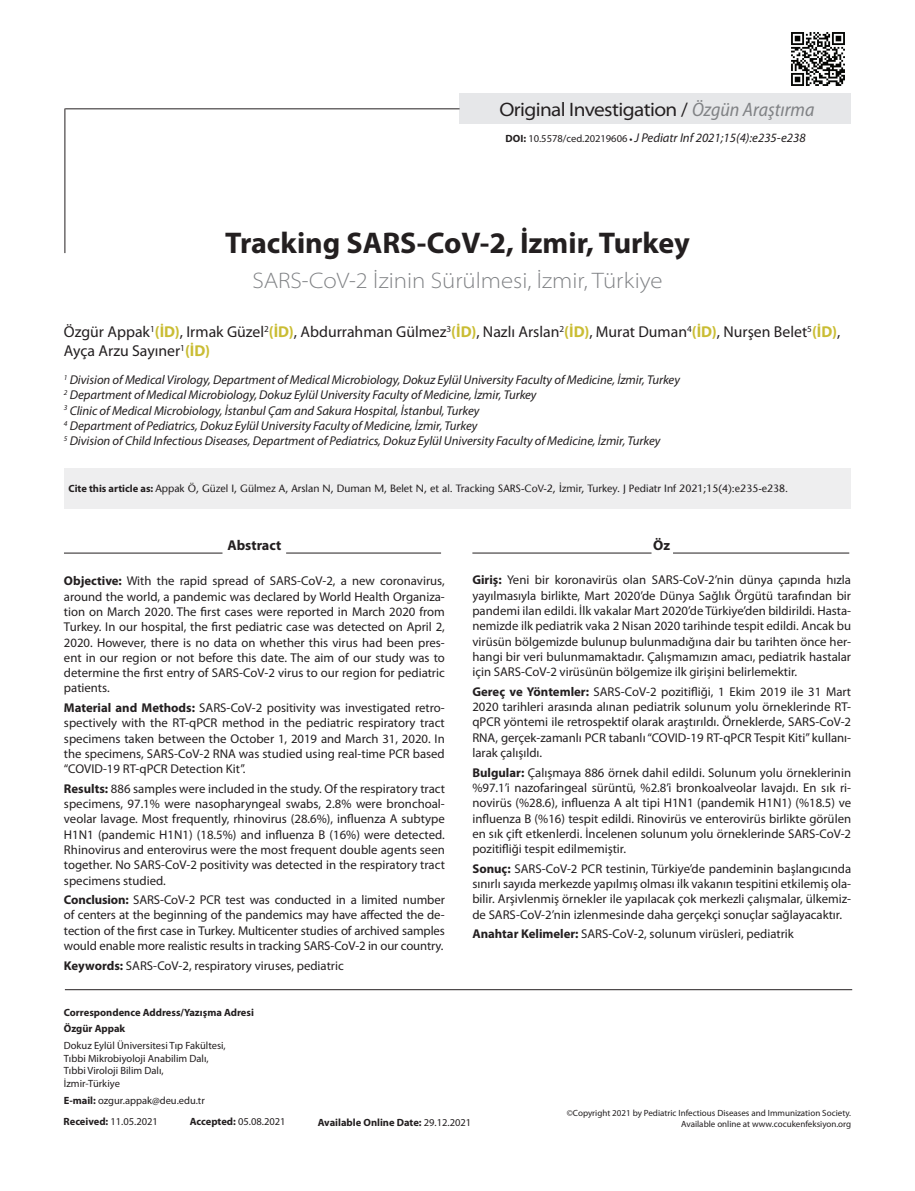
<style>
.page{position:relative;width:915px;height:1191px;background:#fff}
.page>*{position:absolute;margin:0;border:0;box-sizing:border-box;transform-origin:0 0}
.t1{font:700 30px "Myriad Pro";color:#231f20}
.t2{font:300 semi-expanded 22.5px "Myriad Pro";color:#808285}
.t3{font:semi-expanded 19.5px "Myriad Pro";letter-spacing:-.03em;color:#231f20}
.t4{font:15.75px/18.9px "Myriad Pro";color:#231f20}
.t5{font:700 14.25px "Myriad Pro";color:#231f20}
.t6{font:12.75px/15.3px "Myriad Pro";color:#231f20;text-align:justify}
.t7{font:italic 12.75px/15.3px "Myriad Pro";letter-spacing:-.005em;color:#231f20}
.t8{font:10.5px/12.6px "Myriad Pro";color:#231f20}
.t9{font:500 10.5px "Stone Sans Std";color:#231f20}
.t10{font:700 10.5px/16.8px "Myriad Pro";color:#231f20}
.t11{font:9px/10.8px "Myriad Pro";color:#231f20;text-align:right}
.s1{font-stretch:normal}
.s2{font-style:italic;font-stretch:semi-condensed;color:#808285}
.s3{font-weight:700;font-style:normal;font-size:10.5px}
.s4{font-style:normal;font-size:10.5px}
.s5{font-weight:700;font-style:normal;font-size:9px}
.s6{font-weight:700;color:#cabd34}
.s7{font-family:"Myriad Pro";font-weight:700}
.s8{font-weight:700}
.s9{font-weight:400}
</style>
<div class="page">
<img style="left:791px;top:32px;width:54px;height:54px">
<div style="left:459px;top:94px;width:391px;height:30px;background:#e6e7e9"></div>
<hr style="left:64px;top:108px;width:1px;height:145px;background:#231f20">
<hr style="left:65px;top:108px;width:394px;height:1px;background:#231f20">
<hr style="left:65px;top:989px;width:786px;height:1px;background:#231f20">
<div style="left:64px;top:468px;width:786px;height:41px;background:#eeeeef"></div>
<hr style="left:472px;top:552px;width:179px;height:1px;background:#231f20">
<hr style="left:672px;top:552px;width:177px;height:1px;background:#231f20">
<hr style="left:64px;top:553px;width:158px;height:1px;background:#231f20">
<hr style="left:286px;top:552px;width:155px;height:1px;background:#231f20">
<h3 class="t3" style="left:499px;top:99px;width:316px">Original Investigation <span class="s1">/</span> <span class="s2">Özgün Araştırma</span></h3>
<p class="t7" style="left:505px;top:131px;width:301px"><span class="s3">DOI:</span> <span class="s4">10.5578/ced.20219606</span> <span class="s5">•</span> J Pediatr Inf 2021;15(4):e235-e238</p>
<h1 class="t1" style="left:225px;top:226px;width:466px">Tracking SARS-CoV-2, İzmir, Turkey</h1>
<h2 class="t2" style="left:252px;top:268px;width:411px">SARS-CoV-2 İzinin Sürülmesi, İzmir, Türkiye</h2>
<p class="t4" style="left:64px;top:322px;width:777px">Özgür Appak<sup>1</sup><span class="s6">(İD)</span>, Irmak Güzel<sup>2</sup><span class="s6">(İD)</span>, Abdurrahman Gülmez<sup>3</sup><span class="s6">(İD)</span>, Nazlı Arslan<sup>2</sup><span class="s6">(İD)</span>, Murat Duman<sup>4</sup><span class="s6">(İD)</span>, Nurşen Belet<sup>5</sup><span class="s6">(İD)</span>,<br>Ayça Arzu Sayıner<sup>1</sup><span class="s6">(İD)</span></p>
<p class="t7" style="left:64px;top:372px;width:617px"><sup>1</sup> Division of Medical Virology, Department of Medical Microbiology, Dokuz Eylül University Faculty of Medicine, İzmir, Turkey <sup>2</sup> Department of Medical Microbiology, Dokuz Eylül University Faculty of Medicine, İzmir, Turkey<br><sup>3</sup> Clinic of Medical Microbiology, İstanbul Çam and Sakura Hospital, İstanbul, Turkey<br><sup>4</sup> Department of Pediatrics, Dokuz Eylül University Faculty of Medicine, İzmir, Turkey<br><sup>5</sup> Division of Child Infectious Diseases, Department of Pediatrics, Dokuz Eylül University Faculty of Medicine, İzmir, Turkey</p>
<p class="t9" style="left:68px;top:482px;width:721px"><span class="s7">Cite this article as:</span> Appak Ö, Güzel I, Gülmez A, Arslan N, Duman M, Belet N, et al. Tracking SARS-CoV-2, İzmir, Turkey. J Pediatr Inf 2021;15(4):e235-e238.</p>
<p class="t5" style="left:227px;top:537px;width:55px">Abstract</p>
<p class="t6" style="left:64px;top:573px;width:382px"><span class="s8">Objective:</span> With the rapid spread of SARS-CoV-2, a new coronavirus, around the world, a pandemic was declared by World Health Organiza&shy;tion on March 2020. The first cases were reported in March 2020 from Turkey. In our hospital, the first pediatric case was detected on April 2, 2020. However, there is no data on whether this virus had been pres&shy;ent in our region or not before this date. The aim of our study was to determine the first entry of SARS-CoV-2 virus to our region for pediatric patients.</p>
<p class="t6" style="left:64px;top:700px;width:382px"><span class="s8">Material and Methods:</span> SARS-CoV-2 positivity was investigated retro&shy;spectively with the RT-qPCR method in the pediatric respiratory tract specimens taken between the October 1, 2019 and March 31, 2020. In the specimens, SARS-CoV-2 RNA was studied using real-time PCR based “COVID-19 RT-qPCR Detection Kit”.</p>
<p class="t6" style="left:64px;top:781px;width:382px"><span class="s8">Results:</span> 886 samples were included in the study. Of the respiratory tract specimens, 97.1% were nasopharyngeal swabs, 2.8% were bronchoal&shy;veolar lavage. Most frequently, rhinovirus (28.6%), influenza A subtype H1N1 (pandemic H1N1) (18.5%) and influenza B (16%) were detected.<br>Rhinovirus and enterovirus were the most frequent double agents seen together. No SARS-CoV-2 positivity was detected in the respiratory tract specimens studied.</p>
<p class="t6" style="left:64px;top:892px;width:382px"><span class="s8">Conclusion:</span> SARS-CoV-2 PCR test was conducted in a limited number of centers at the beginning of the pandemics may have affected the de&shy;tection of the first case in Turkey. Multicenter studies of archived samples would enable more realistic results in tracking SARS-CoV-2 in our country.</p>
<p class="t6" style="left:64px;top:958px;width:281px"><span class="s8">Keywords:</span> SARS-CoV-2, respiratory viruses, pediatric</p>
<p class="t10" style="left:64px;top:1003px;width:191px">Correspondence Address/Yazışma Adresi<br>Özgür Appak</p>
<p class="t8" style="left:64px;top:1039px;width:163px">Dokuz Eylül Üniversitesi Tıp Fakültesi,<br>Tıbbi Mikrobiyoloji Anabilim Dalı,<br>Tıbbi Viroloji Bilim Dalı,<br>İzmir-Türkiye</p>
<p class="t8" style="left:64px;top:1094px;width:142px"><span class="s8">E-mail:</span> ozgur.appak@deu.edu.tr</p>
<p class="t5" style="left:653px;top:537px;width:18px">Öz</p>
<p class="t6" style="left:472px;top:573px;width:380px"><span class="s8">Giriş:</span> Yeni bir koronavirüs olan SARS-CoV-2’nin dünya çapında hızla yayılmasıyla birlikte, Mart 2020’de Dünya Sağlık Örgütü tarafından bir pandemi ilan edildi. İlk vakalar Mart 2020’de Türkiye’den bildirildi. Hasta&shy;nemizde ilk pediatrik vaka 2 Nisan 2020 tarihinde tespit edildi. Ancak bu virüsün bölgemizde bulunup bulunmadığına dair bu tarihten önce her&shy;hangi bir veri bulunmamaktadır. Çalışmamızın amacı, pediatrik hastalar için SARS-CoV-2 virüsünün bölgemize ilk girişini belirlemektir.</p>
<p class="t6" style="left:472px;top:684px;width:380px"><span class="s8">Gereç ve Yöntemler:</span> SARS-CoV-2 pozitifliği, 1 Ekim 2019 ile 31 Mart 2020 tarihleri arasında alınan pediatrik solunum yolu örneklerinde RT&shy;qPCR yöntemi ile retrospektif olarak araştırıldı. Örneklerde, SARS-CoV-2<br>RNA, gerçek-zamanlı PCR tabanlı “COVID-19 RT-qPCR Tespit Kiti” kullanı&shy;larak çalışıldı.</p>
<p class="t6" style="left:472px;top:765px;width:380px"><span class="s8">Bulgular:</span> Çalışmaya 886 örnek dahil edildi. Solunum yolu örneklerinin %97.1’i nazofaringeal sürüntü, %2.8’i bronkoalveolar lavajdı. En sık ri&shy;novirüs (%28.6), influenza A alt tipi H1N1 (pandemik H1N1) (%18.5) ve influenza B (%16) tespit edildi. Rinovirüs ve enterovirüs birlikte görülen en sık çift etkenlerdi. İncelenen solunum yolu örneklerinde SARS-CoV-2 pozitifliği tespit edilmemiştir.</p>
<p class="t6" style="left:472px;top:861px;width:380px"><span class="s8">Sonuç:</span> SARS-CoV-2 PCR testinin, Türkiye’de pandeminin başlangıcında sınırlı sayıda merkezde yapılmış olması ilk vakanın tespitini etkilemiş ola&shy;bilir. Arşivlenmiş örnekler ile yapılacak çok merkezli çalışmalar, ülkemiz&shy;de SARS-CoV-2’nin izlenmesinde daha gerçekçi sonuçlar sağlayacaktır.</p>
<p class="t6" style="left:472px;top:926px;width:323px"><span class="s8">Anahtar Kelimeler:</span> SARS-CoV-2, solunum virüsleri, pediatrik</p>
<p class="t8" style="left:64px;top:1115px;width:96px"><span class="s8">Received:</span> 11.05.2021</p>
<p class="t8" style="left:190px;top:1115px;width:97px"><span class="s8">Accepted:</span> 05.08.2021</p>
<p class="t11" style="left:566px;top:1108px;width:286px">©Copyright 2021 by Pediatric Infectious Diseases and Immunization Society.<br>Available online at www.cocukenfeksiyon.org</p>
<p class="t10" style="left:317px;top:1114px;width:155px">Available Online Date: <span class="s9">29.12.2021</span></p>
</div>
